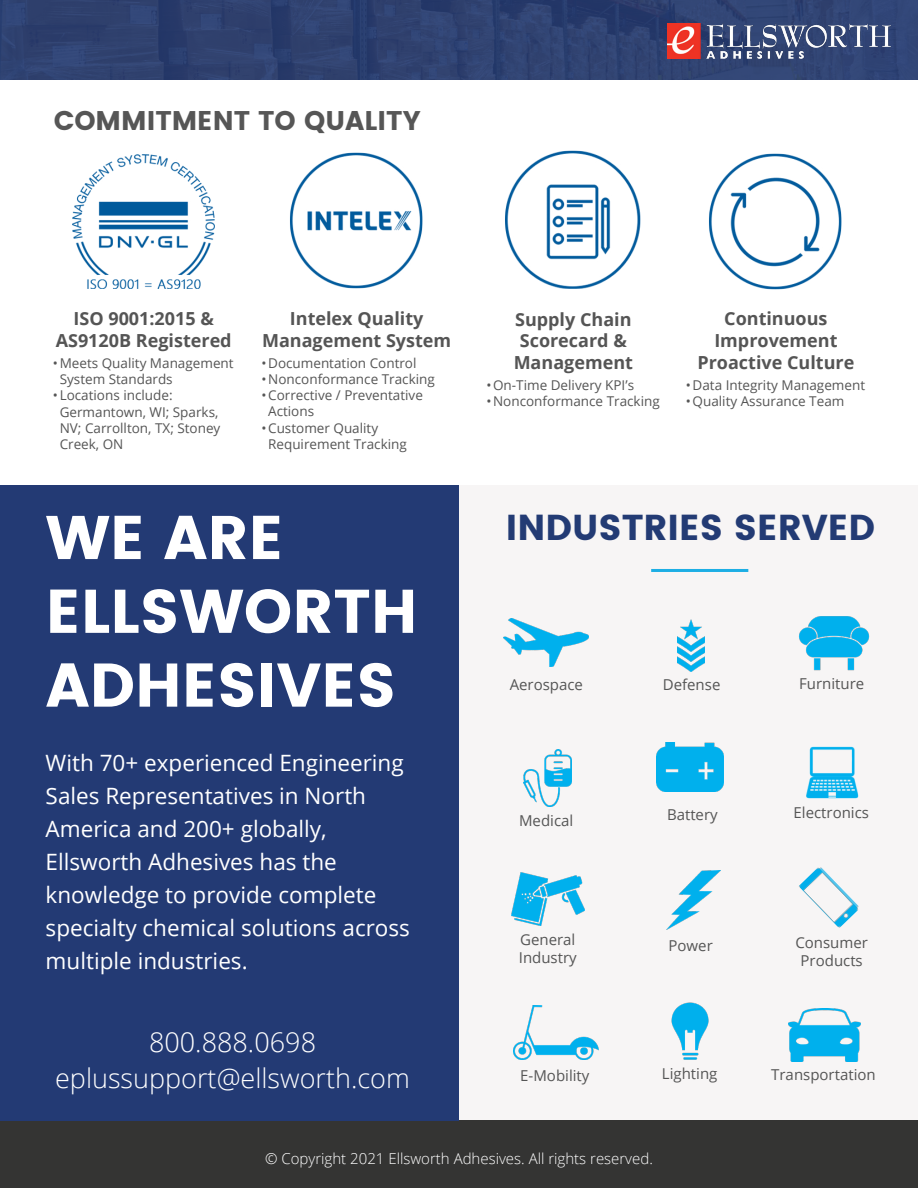
<style>
.page{position:relative;width:918px;height:1188px;background:#fff}
.page>*{position:absolute;margin:0;border:0;box-sizing:border-box;transform-origin:0 0}
.t1{font:700 61.5px/73.8px "Poppins";color:#fff}
.t2{font:700 36px "Poppins";color:#233b74}
.t3{font:300 27px/36px "Open Sans";color:#fff;text-align:center}
.t4{font:700 27px "Poppins";color:#565656}
.t5{font:22.5px/33px "Open Sans";color:#fff}
.t6{font:700 18px/21.6px "Open Sans";color:#555;text-align:center}
.t7{font:300 18px "Open Sans";color:#fff}
.t8{font:15px/18px "Open Sans";color:#555;text-align:center}
.t9{font:300 15px "Open Sans";color:#fff}
.t10{font:13.5px/16.2px "Open Sans";color:#555}
</style>
<div class="page">
<div style="left:459px;top:485px;width:459px;height:635px;background:#f7f5f5"></div>
<div style="left:0;top:1120px;width:918px;height:68px;background:#343433"></div>
<div style="left:0;top:485px;width:459px;height:635px;background:#233a74"></div>
<img style="left:657px;top:742px;width:67px;height:50px">
<img style="left:806px;top:747px;width:53px;height:52px">
<img style="left:677px;top:619px;width:27px;height:53px">
<img style="left:799px;top:867px;width:60px;height:61px">
<img style="left:514px;top:1006px;width:84px;height:53px">
<img style="left:799px;top:616px;width:71px;height:55px">
<img style="left:671px;top:1002px;width:38px;height:58px">
<img style="left:524px;top:750px;width:48px;height:57px">
<img style="left:667px;top:871px;width:53px;height:58px">
<img style="left:788px;top:1009px;width:72px;height:52px">
<img style="left:511px;top:872px;width:74px;height:53px">
<img style="left:504px;top:618px;width:85px;height:48px">
<hr style="left:651px;top:569px;width:97px;height:3px;background:#1daee4">
<div style="left:0;top:0;width:918px;height:80px;background:#304270"></div>
<img style="left:667px;top:24px;width:223px;height:35px">
<img style="left:73px;top:154px;width:142px;height:135px">
<img style="left:290px;top:152px;width:133px;height:136px">
<img style="left:505px;top:151px;width:136px;height:138px">
<img style="left:709px;top:153px;width:133px;height:136px">
<h3 class="t4" style="left:54px;top:105px;width:369px">COMMITMENT TO QUALITY</h3>
<h3 class="t6" style="left:56px;top:308px;width:178px">ISO 9001:2015 &amp;<br>AS9120B Registered</h3>
<p class="t10" style="left:60px;top:355px;width:175px;text-indent:-7px">•Meets Quality Management<br>System Standards</p>
<p class="t10" style="left:60px;top:387px;width:162px;text-indent:-7px">•Locations include:<br>Germantown, WI; Sparks,<br>NV; Carrollton, TX; Stoney<br>Creek, ON</p>
<h3 class="t6" style="left:262px;top:307px;width:191px">Intelex Quality<br>Management System</h3>
<p class="t10" style="left:261px;top:355px;width:157px">•Documentation Control</p>
<p class="t10" style="left:261px;top:371px;width:175px">•Nonconformance Tracking</p>
<p class="t10" style="left:268px;top:387px;width:156px;text-indent:-7px">•Corrective / Preventative<br>Actions</p>
<p class="t10" style="left:268px;top:419px;width:140px;text-indent:-7px">•Customer Quality<br>Requirement Tracking</p>
<h1 class="t1" style="left:46px;top:501px;width:374px">WE ARE<br>ELLSWORTH<br>ADHESIVES</h1>
<h3 class="t5" style="left:46px;top:745px;width:366px">With 70+ experienced Engineering<br>Sales Representatives in North<br>America and 200+ globally,<br>Ellsworth Adhesives has the knowledge to provide complete specialty chemical solutions across multiple industries.</h3>
<h3 class="t3" style="left:55px;top:1024px;width:356px">800.888.0698 eplussupport@ellsworth.com</h3>
<h3 class="t6" style="left:514px;top:308px;width:121px">Supply Chain<br>Scorecard &amp;<br>Management</h3>
<p class="t10" style="left:486px;top:377px;width:149px">•On-Time Delivery KPI’s</p>
<p class="t10" style="left:486px;top:393px;width:175px">•Nonconformance Tracking</p>
<h3 class="t6" style="left:697px;top:308px;width:158px">Continuous<br>Improvement<br>Proactive Culture</h3>
<p class="t10" style="left:686px;top:376px;width:181px">•Data Integrity Management</p>
<p class="t10" style="left:686px;top:392px;width:160px">•Quality Assurance Team</p>
<h2 class="t2" style="left:506px;top:507px;width:371px">INDUSTRIES SERVED</h2>
<p class="t8" style="left:663px;top:675px;width:59px">Defense</p>
<p class="t8" style="left:510px;top:676px;width:75px">Aerospace</p>
<p class="t8" style="left:799px;top:675px;width:67px">Furniture</p>
<p class="t8" style="left:519px;top:812px;width:56px">Medical</p>
<p class="t8" style="left:667px;top:805px;width:52px">Battery</p>
<p class="t8" style="left:794px;top:803px;width:77px">Electronics</p>
<p class="t8" style="left:519px;top:931px;width:59px;text-align:left">General<br>Industry</p>
<p class="t8" style="left:669px;top:936px;width:46px">Power</p>
<p class="t8" style="left:795px;top:933px;width:74px">Consumer<br>Products</p>
<p class="t8" style="left:520px;top:1066px;width:71px">E-Mobility</p>
<p class="t8" style="left:662px;top:1065px;width:57px">Lighting</p>
<p class="t8" style="left:771px;top:1065px;width:106px">Transportation</p>
<h3 class="t7" style="left:333px;top:1143px;width:254px">800.888.0698 | ellsworth.com</h3>
<p class="t9" style="left:265px;top:1148px;width:389px">© Copyright 2021 Ellsworth Adhesives. All rights reserved.</p>
</div>
